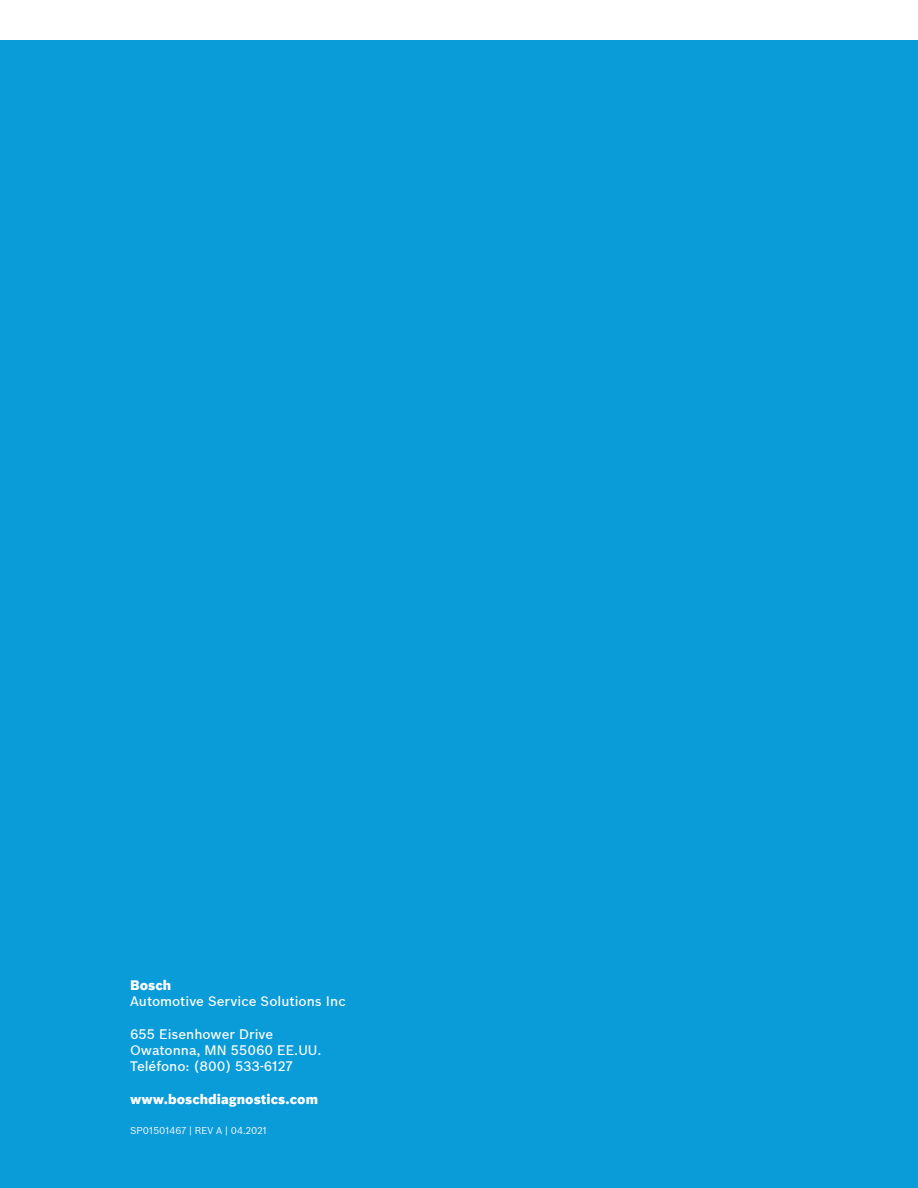
<style>
.page{position:relative;width:918px;height:1188px;background:#fff}
.page>*{position:absolute;margin:0;border:0;box-sizing:border-box;transform-origin:0 0}
.Imprint_7_7_3_84{font:500 13.5px "Bosch Sans LF";color:#fff}
.Imprint_7_7_3_84-2{font:900 13.5px "Bosch Sans LF";color:#fff}
.Footnotes_6_5_3_2{font:9.75px "Bosch Sans LF";color:#fff}
</style>
<div class="page">
<div style="left:0;top:40px;width:918px;height:1148px;background:#0a9bd9"></div>
<p class="Imprint_7_7_3_84-2" style="left:130px;top:977px;width:43px">Bosch</p>
<p class="Imprint_7_7_3_84" style="left:130px;top:993px;width:217px">Automotive Service Solutions Inc</p>
<p class="Imprint_7_7_3_84" style="left:130px;top:1025px;width:145px">655 Eisenhower Drive</p>
<p class="Imprint_7_7_3_84" style="left:130px;top:1042px;width:193px">Owatonna, MN 55060 EE.UU.</p>
<p class="Imprint_7_7_3_84" style="left:130px;top:1058px;width:164px">Teléfono: (800) 533-6127</p>
<p class="Imprint_7_7_3_84-2" style="left:130px;top:1091px;width:189px">www.boschdiagnostics.com</p>
<p class="Footnotes_6_5_3_2" style="left:130px;top:1124px;width:138px">SP01501467 | REV A | 04.2021</p>
</div>
